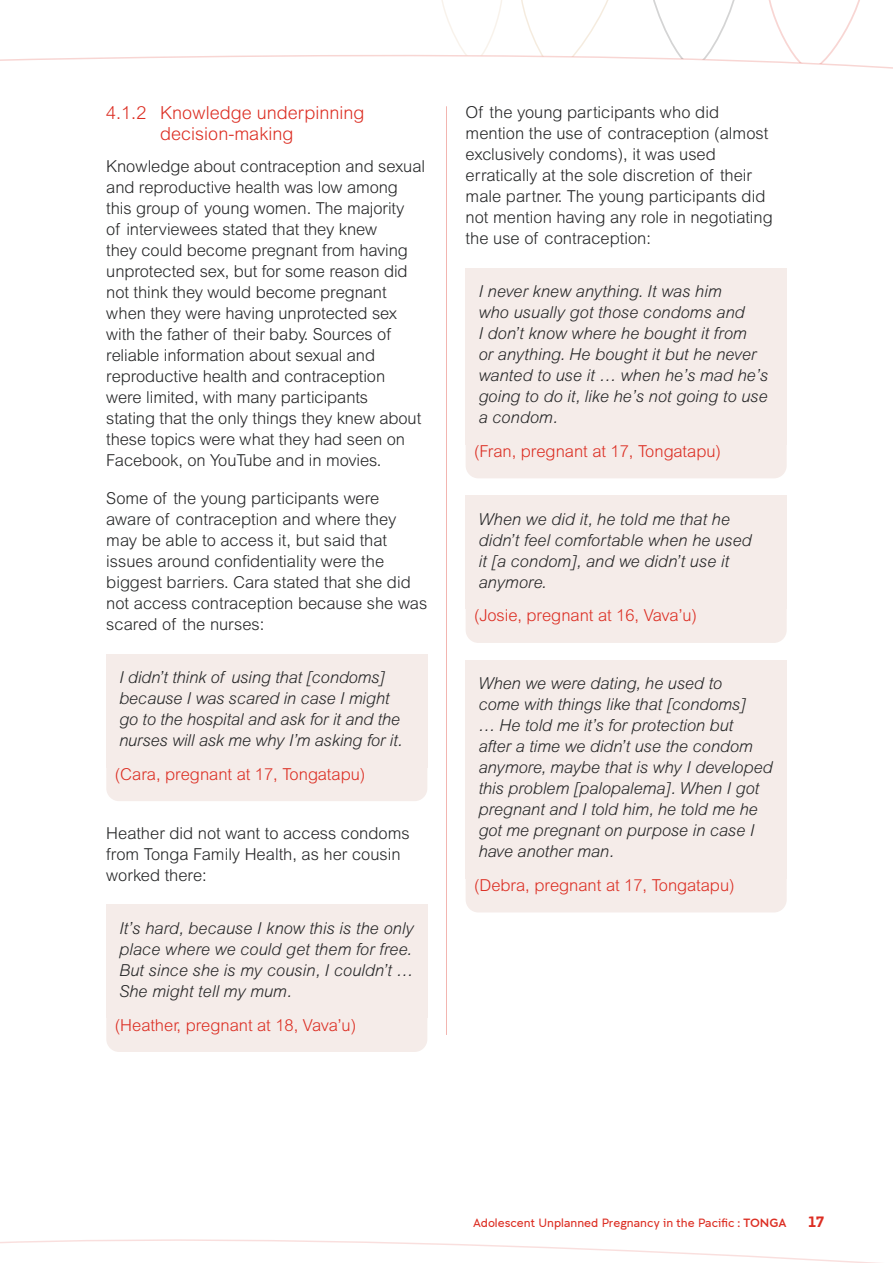
<style>
.page{position:relative;width:893px;height:1263px;background:#fff}
.page>*{position:absolute;margin:0;border:0;box-sizing:border-box;transform-origin:0 0}
.t1{font:300 18px/21px "Arial MT Pro";color:#dc2e23}
.t2{font:300 16.5px/21px "Arial MT Pro";letter-spacing:-.005em;color:#252627}
.t3{font:italic 300 16.5px/21px "Arial MT Pro";letter-spacing:-.005em;color:#252627}
.t4{font:300 16.5px "Arial MT Pro";color:#dc2e23}
.t5{font:700 15px "Clancy";color:#dc2e23}
.t6{font:300 12px "Clancy";color:#dc2e23}
.s1{font-weight:400}
</style>
<div class="page">
<svg style="left:0;top:1239px;width:879px;height:24px"></svg>
<svg style="left:0;top:0;width:893px;height:69px"></svg>
<div style="left:106px;top:654px;width:321px;height:113px;background:#f5ece9"></div>
<div style="left:106px;top:767px;width:321px;height:34px;background:#f5ece9"></div>
<div style="left:106px;top:905px;width:321px;height:113px;background:#f5ece9"></div>
<div style="left:106px;top:1018px;width:321px;height:34px;background:#f5ece9"></div>
<div style="left:466px;top:268px;width:321px;height:177px;background:#f5ece9"></div>
<div style="left:466px;top:445px;width:321px;height:33px;background:#f5ece9"></div>
<div style="left:466px;top:496px;width:321px;height:113px;background:#f5ece9"></div>
<div style="left:466px;top:609px;width:321px;height:34px;background:#f5ece9"></div>
<div style="left:466px;top:660px;width:321px;height:219px;background:#f5ece9"></div>
<div style="left:466px;top:879px;width:321px;height:33px;background:#f5ece9"></div>
<hr style="left:446px;top:106px;width:1px;height:929px;background:#f2b5b0">
<p class="t1" style="left:160px;top:103px;width:206px;text-indent:-54px">4.1.2 Knowledge underpinning decision-making</p>
<p class="t2" style="left:106px;top:156px;width:320px">Knowledge about contraception and sexual and reproductive health was low among this group of young women. The majority<br>of interviewees stated that they knew<br>they could become pregnant from having unprotected sex, but for some reason did not think they would become pregnant when they were having unprotected sex with the father of their baby. Sources of reliable information about sexual and reproductive health and contraception<br>were limited, with many participants<br>stating that the only things they knew about these topics were what they had seen on Facebook, on YouTube and in movies.</p>
<p class="t2" style="left:106px;top:488px;width:323px">Some of the young participants were aware of contraception and where they may be able to access it, but said that issues around confidentiality were the biggest barriers. Cara stated that she did not access contraception because she was scared of the nurses:</p>
<p class="t3" style="left:119px;top:667px;width:284px">I didn’t think of using that [condoms] because I was scared in case I might go to the hospital and ask for it and the nurses will ask me why I’m asking for it.</p>
<p class="t4" style="left:115px;top:764px;width:252px">(Cara, pregnant at 17, Tongatapu)</p>
<p class="t2" style="left:106px;top:823px;width:305px">Heather did not want to access condoms from Tonga Family Health, as her cousin worked there:</p>
<p class="t3" style="left:119px;top:918px;width:296px">It’s hard, because I know this is the only place where we could get them for free.<br>But since she is my cousin, I couldn’t … She might tell my mum.</p>
<p class="t4" style="left:115px;top:1015px;width:243px">(Heather, pregnant at 18, Vava’u)</p>
<p class="t2" style="left:466px;top:102px;width:309px">Of the young participants who did mention the use of contraception (almost exclusively condoms), it was used erratically at the sole discretion of their male partner. The young participants did not mention having any role in negotiating the use of contraception:</p>
<p class="t3" style="left:478px;top:281px;width:291px">I never knew anything. It was him<br>who usually got those condoms and<br>I don’t know where he bought it from<br>or anything. He bought it but he never wanted to use it … when he’s mad he’s going to do it, like he’s not going to use a condom.</p>
<p class="t4" style="left:474px;top:441px;width:248px">(Fran, pregnant at 17, Tongatapu)</p>
<p class="t3" style="left:478px;top:509px;width:275px">When we did it, he told me that he didn’t feel comfortable when he used it [a condom], and we didn’t use it anymore.</p>
<p class="t4" style="left:474px;top:605px;width:224px">(Josie, pregnant at 16, Vava’u)</p>
<p class="t3" style="left:478px;top:673px;width:296px">When we were dating, he used to<br>come with things like that [condoms]<br>… He told me it’s for protection but<br>after a time we didn’t use the condom anymore, maybe that is why I developed this problem [palopalema]. When I got pregnant and I told him, he told me he got me pregnant on purpose in case I have another man.</p>
<p class="t4" style="left:474px;top:875px;width:262px">(Debra, pregnant at 17, Tongatapu)</p>
<p class="t6" style="left:473px;top:1216px;width:315px">Adolescent Unplanned Pregnancy in the Pacific <span class="s1">: TONGA</span></p>
<p class="t5" style="left:808px;top:1213px;width:18px">17</p>
</div>
